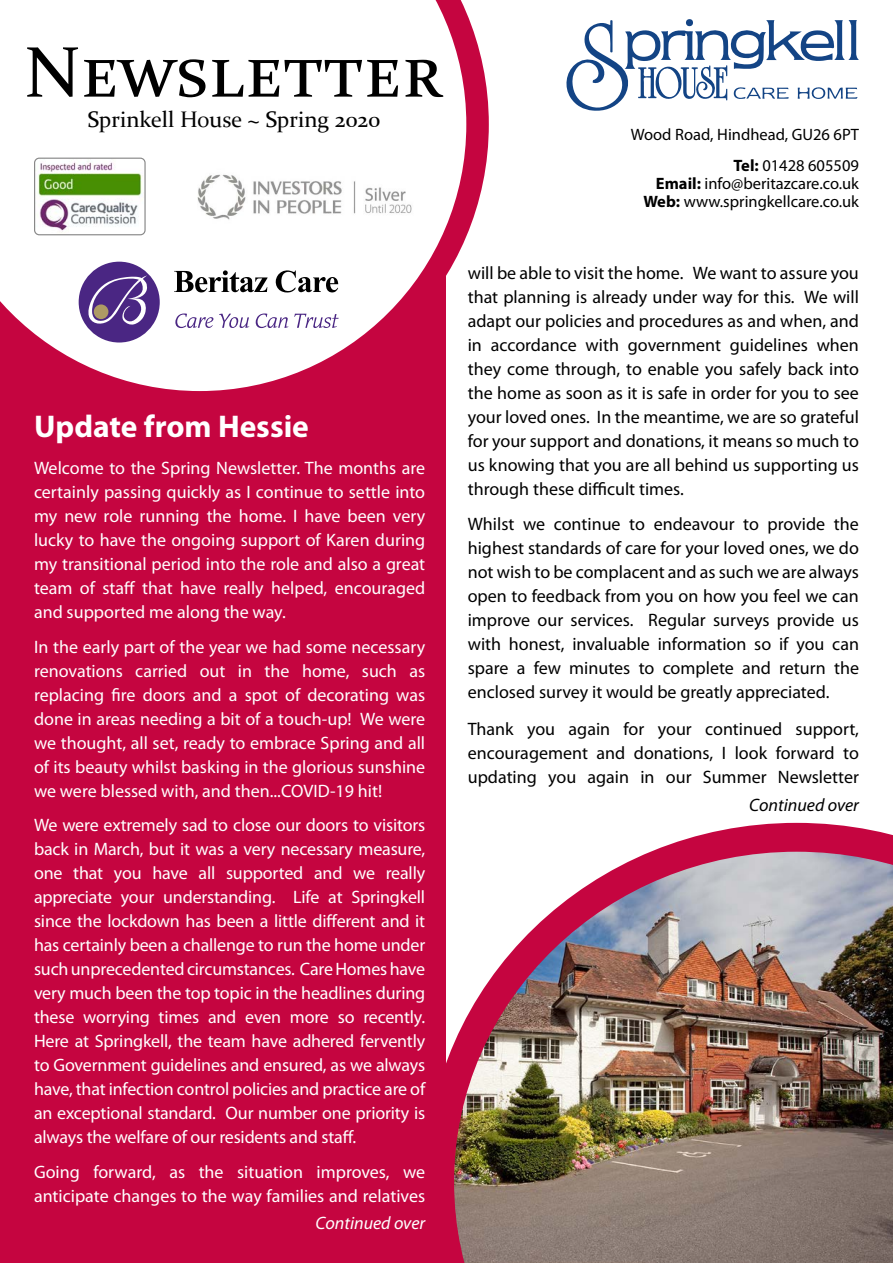
<style>
.page{position:relative;width:893px;height:1263px;background:#fff}
.page>*{position:absolute;margin:0;border:0;box-sizing:border-box;transform-origin:0 0}
.t1{font:72px "Constantia";color:#000}
.t2{font:700 31.5px "Myriad Pro";color:#fff}
.t3{font:22.5px "Constantia";color:#000}
.t4{font:18px/24px "Myriad Pro";color:#fff;text-align:justify}
.t5{font:18px/24px "Myriad Pro";color:#000;text-align:justify}
.t6{font:italic 18px "Myriad Pro";color:#fff}
.t7{font:italic 18px "Myriad Pro";color:#000}
.t8{font:16.5px/30.8px "Myriad Pro";color:#000;text-align:right}
.s1{font-weight:700}
</style>
<div class="page">
<div style="left:0;top:13px;width:893px;height:1250px;background:#c50540"></div>
<div style="left:446px;top:0;width:447px;height:1263px;background:#fff"></div>
<svg style="left:0;top:0;width:489px;height:392px"></svg>
<img style="left:446px;top:823px;width:447px;height:440px">
<div style="left:79px;top:262px;width:81px;height:80px;background:#4a2683;border-radius:50%"></div>
<svg style="left:88px;top:275px;width:63px;height:50px"></svg>
<div style="left:94px;top:304px;width:14px;height:15px;background:#ae9a64;border-radius:50%"></div>
<svg style="left:175px;top:313px;width:38px;height:15px"></svg>
<svg style="left:219px;top:314px;width:30px;height:14px"></svg>
<svg style="left:256px;top:313px;width:32px;height:15px"></svg>
<svg style="left:294px;top:314px;width:45px;height:14px"></svg>
<svg style="left:174px;top:270px;width:94px;height:22px;background:#9c9c9c"></svg>
<svg style="left:276px;top:270px;width:62px;height:22px"></svg>
<svg style="left:566px;top:20px;width:293px;height:91px"></svg>
<img style="left:35px;top:158px;width:110px;height:77px">
<div style="left:34px;top:158px;width:112px;height:77px;border:1px solid #878787;border-radius:5px"></div>
<img style="left:183px;top:161px;width:242px;height:70px">
<h1 class="t1" style="left:24px;top:23px;width:420px">Newsletter</h1>
<p class="t3" style="left:87px;top:104px;width:294px">Sprinkell House ~ Spring 2020</p>
<h2 class="t2" style="left:34px;top:406px;width:276px">Update from Hessie</h2>
<p class="t4" style="left:34px;top:456px;width:393px">Welcome to the Spring Newsletter. The months are certainly passing quickly as I continue to settle into my new role running the home. I have been very lucky to have the ongoing support of Karen during my transitional period into the role and also a great team of staff that have really helped, encouraged and supported me along the way.</p>
<p class="t4" style="left:34px;top:634px;width:393px">In the early part of the year we had some necessary renovations carried out in the home, such as replacing fire doors and a spot of decorating was done in areas needing a bit of a touch-up! We were we thought, all set, ready to embrace Spring and all of its beauty whilst basking in the glorious sunshine we were blessed with, and then...COVID-19 hit!</p>
<p class="t4" style="left:34px;top:813px;width:393px">We were extremely sad to close our doors to visitors back in March, but it was a very necessary measure, one that you have all supported and we really appreciate your understanding. Life at Springkell since the lockdown has been a little different and it has certainly been a challenge to run the home under such unprecedented circumstances. Care Homes have very much been the top topic in the headlines during these worrying times and even more so recently.<br>Here at Springkell, the team have adhered fervently to Government guidelines and ensured, as we always have, that infection control policies and practice are of an exceptional standard. Our number one priority is always the welfare of our residents and staff.</p>
<p class="t4" style="left:34px;top:1159px;width:393px">Going forward, as the situation improves, we anticipate changes to the way families and relatives</p>
<p class="t6" style="left:316px;top:1212px;width:111px">Continued over</p>
<p class="t8" style="left:631px;top:119px;width:230px">Wood Road, Hindhead, GU26 6PT<br><span class="s1">Tel:</span> 01428 605509</p>
<p class="t8" style="left:643px;top:174px;width:217px;line-height:18px"><span class="s1">Email:</span> info@beritazcare.co.uk<br><span class="s1">Web:</span> www.springkellcare.co.uk</p>
<p class="t5" style="left:468px;top:261px;width:393px">will be able to visit the home. We want to assure you that planning is already under way for this. We will adapt our policies and procedures as and when, and in accordance with government guidelines when they come through, to enable you safely back into the home as soon as it is safe in order for you to see your loved ones. In the meantime, we are so grateful for your support and donations, it means so much to us knowing that you are all behind us supporting us through these difficult times.</p>
<p class="t5" style="left:468px;top:512px;width:393px">Whilst we continue to endeavour to provide the highest standards of care for your loved ones, we do not wish to be complacent and as such we are always open to feedback from you on how you feel we can improve our services. Regular surveys provide us with honest, invaluable information so if you can spare a few minutes to complete and return the enclosed survey it would be greatly appreciated.</p>
<p class="t5" style="left:468px;top:716px;width:393px">Thank you again for your continued support, encouragement and donations, I look forward to updating you again in our Summer Newsletter</p>
<p class="t7" style="left:749px;top:794px;width:111px">Continued over</p>
</div>
